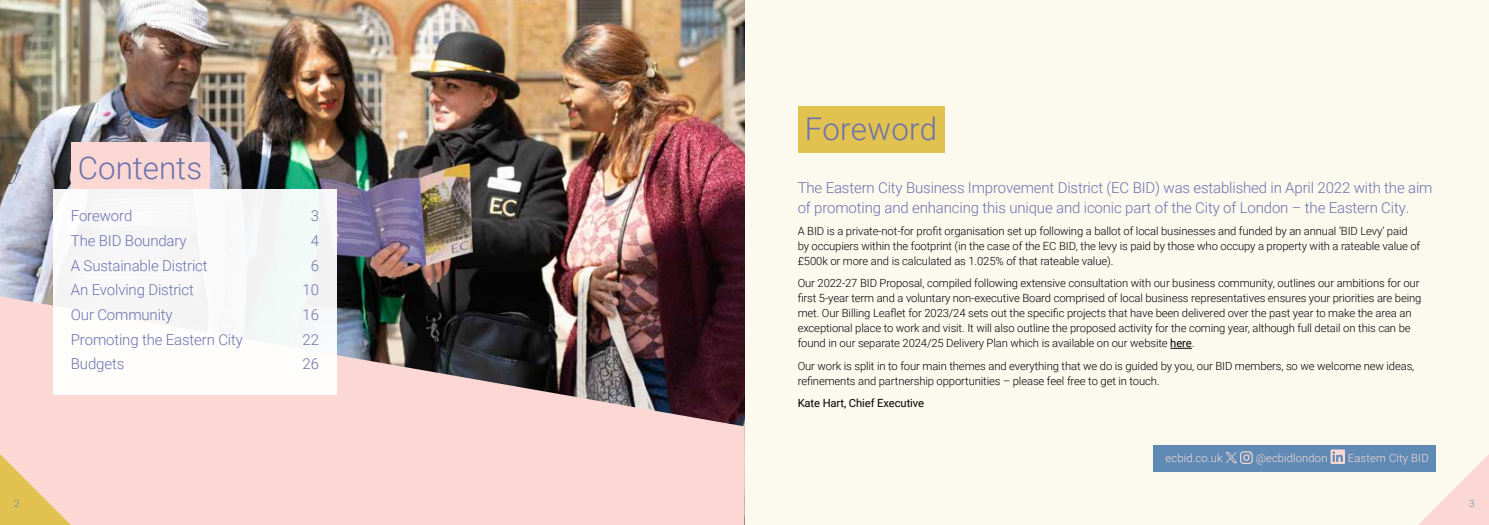
<style>
.page{position:relative;width:1489px;height:525px;background:#fff}
.page>*{position:absolute;margin:0;border:0;box-sizing:border-box;transform-origin:0 0}
.t1{font:300 31.25px "Roboto";color:#6c72ae}
.t2{font:300 15px/20px "Roboto";letter-spacing:-.01em;color:#6c72ae}
.t3{font:300 11.25px/15px "Roboto";letter-spacing:-.01em;color:#000}
.t4{font:300 11.25px "Roboto";letter-spacing:.01em;color:#fbd8d3}
.t5{font:11.25px "Roboto";letter-spacing:-.01em;color:#000}
.t6{font:300 10px "Roboto";color:#5e8ab5}
.s1{font-weight:400}
</style>
<div class="page">
<div style="left:744px;top:0;width:744px;height:524px;background:#fcf9ef"></div>
<img style="left:0;top:0;width:744px;height:296px">
<svg style="left:0;top:296px;width:744px;height:228px;background:#c6aaa7"></svg>
<div style="left:53px;top:189px;width:284px;height:205px;background:#fff"></div>
<div style="left:71px;top:142px;width:138px;height:47px;background:#fbd8d3"></div>
<svg style="left:1170px;top:348px;width:21px;height:1px"></svg>
<div style="left:797px;top:106px;width:147px;height:47px;background:#e1c14f"></div>
<div style="left:1152px;top:444px;width:283px;height:27px;background:#5e8ab5"></div>
<svg style="left:1225px;top:451px;width:27px;height:12px"></svg>
<svg style="left:1330px;top:449px;width:14px;height:14px"></svg>
<svg style="left:1407px;top:444px;width:81px;height:80px"></svg>
<svg style="left:0;top:454px;width:71px;height:70px;background:#eecc92"></svg>
<h1 class="t1" style="left:78px;top:146px;width:126px">Contents</h1>
<h2 class="t2" style="left:71px;top:205px;width:63px">Foreword</h2>
<h2 class="t2" style="left:311px;top:205px;width:10px">3</h2>
<h2 class="t2" style="left:71px;top:230px;width:117px">The BID Boundary</h2>
<h2 class="t2" style="left:311px;top:230px;width:10px">4</h2>
<h2 class="t2" style="left:71px;top:255px;width:138px">A Sustainable District</h2>
<h2 class="t2" style="left:311px;top:255px;width:10px">6</h2>
<h2 class="t2" style="left:71px;top:279px;width:124px">An Evolving District</h2>
<h2 class="t2" style="left:302px;top:279px;width:18px">10</h2>
<h2 class="t2" style="left:71px;top:304px;width:103px">Our Community</h2>
<h2 class="t2" style="left:302px;top:304px;width:18px">16</h2>
<h2 class="t2" style="left:71px;top:328px;width:174px">Promoting the Eastern City</h2>
<h2 class="t2" style="left:302px;top:328px;width:18px">22</h2>
<h2 class="t2" style="left:71px;top:353px;width:55px">Budgets</h2>
<h2 class="t2" style="left:302px;top:353px;width:18px">26</h2>
<h1 class="t1" style="left:804px;top:107px;width:134px">Foreword</h1>
<h2 class="t2" style="left:797px;top:177px;width:636px">The Eastern City Business Improvement District (EC BID) was established in April 2022 with the aim of promoting and enhancing this unique and iconic part of the City of London – the Eastern City.</h2>
<p class="t3" style="left:797px;top:223px;width:624px">A BID is a private-not-for profit organisation set up following a ballot of local businesses and funded by an annual ‘BID Levy’ paid by occupiers within the footprint (in the case of the EC BID, the levy is paid by those who occupy a property with a rateable value of £500k or more and is calculated as 1.025% of that rateable value).</p>
<p class="t3" style="left:797px;top:275px;width:625px">Our 2022-27 BID Proposal, compiled following extensive consultation with our business community, outlines our ambitions for our first 5-year term and a voluntary non-executive Board comprised of local business representatives ensures your priorities are being met. Our Billing Leaflet for 2023/24 sets out the specific projects that have been delivered over the past year to make the area an exceptional place to work and visit. It will also outline the proposed activity for the coming year, although full detail on this can be found in our separate 2024/25 Delivery Plan which is available on our website <span class="s1">here</span>.</p>
<p class="t3" style="left:797px;top:357px;width:618px">Our work is split in to four main themes and everything that we do is guided by you, our BID members, so we welcome new ideas, refinements and partnership opportunities – please feel free to get in touch.</p>
<p class="t5" style="left:797px;top:394px;width:128px">Kate Hart, Chief Executive</p>
<p class="t4" style="left:1165px;top:450px;width:58px">ecbid.co.uk</p>
<p class="t4" style="left:1255px;top:450px;width:73px">@ecbidlondon</p>
<p class="t4" style="left:1347px;top:450px;width:82px">Eastern City BID</p>
<p class="t6" style="left:14px;top:496px;width:7px">2</p>
<p class="t6" style="left:1468px;top:496px;width:7px">3</p>
</div>
